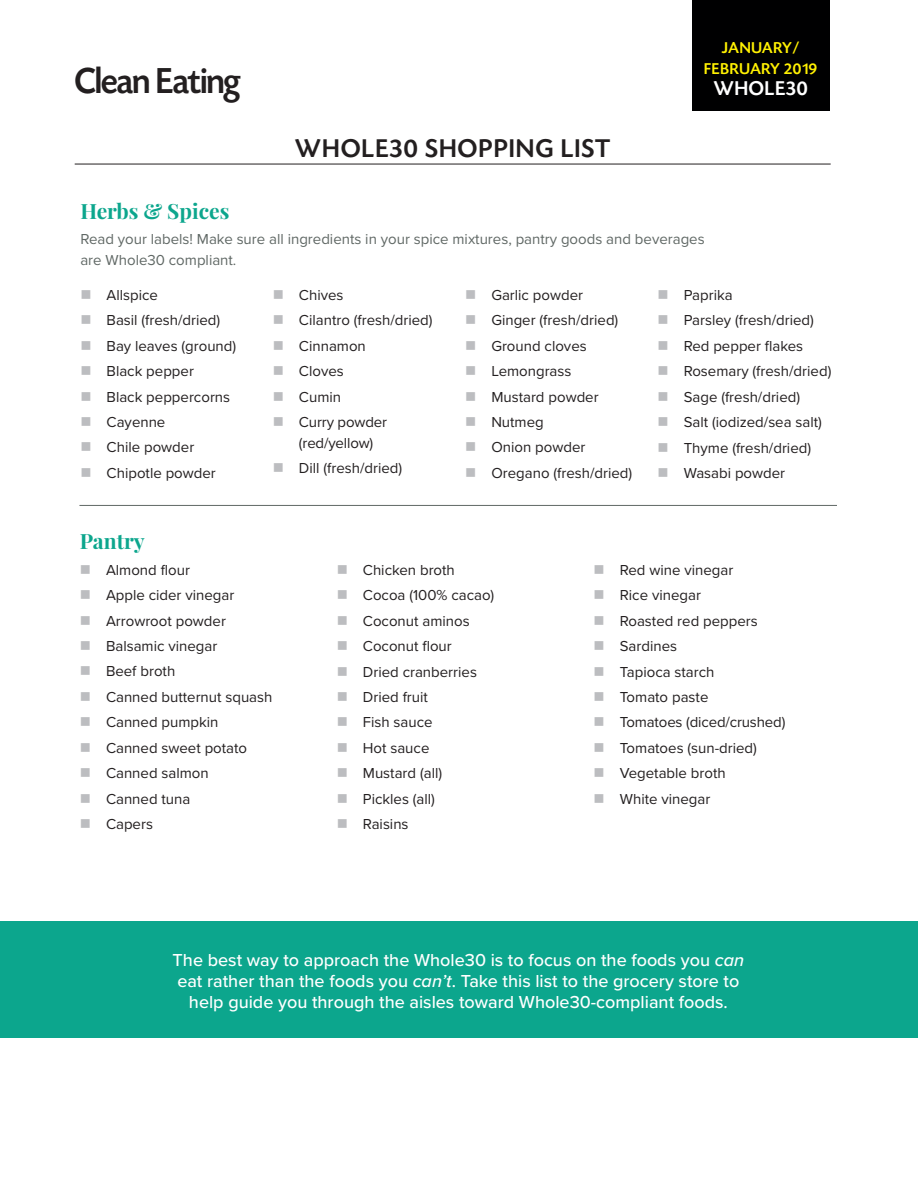
<style>
.page{position:relative;width:918px;height:1188px;background:#fff}
.page>*{position:absolute;margin:0;border:0;box-sizing:border-box;transform-origin:0 0}
.t1{font:500 37.95px "Today SHOP";letter-spacing:-.015em;color:#231f20;scale:.95 1}
.t2{font:500 27px "Today SHOP";letter-spacing:.06em;color:#231f20}
.t3{font:700 21px "Playfair Display";color:#0ca68d}
.t4{font:500 21px "Today SHOP";letter-spacing:.05em;color:#fff}
.t5{font:500 18px/21px "Proxima Nova";color:#fff;text-align:center}
.t6{font:500 16.5px/21px "Today SHOP";letter-spacing:.05em;color:#fff101;text-align:center}
.t7{font:15px/21px "Proxima Nova";color:#231f20}
.t8{font:15px/21px "Proxima Nova";color:#606865}
.s1{color:#bcbdc0}
.s2{font-style:italic}
</style>
<div class="page">
<hr style="left:75px;top:164px;width:756px;height:1px;background:#231f20">
<div style="left:692px;top:0;width:137px;height:110px;background:#000001"></div>
<hr style="left:79px;top:505px;width:758px;height:1px;background:#606865">
<div style="left:0;top:921px;width:918px;height:117px;background:#0ca68d"></div>
<h1 class="t1" style="left:75px;top:61px;width:176px">Clean Eating</h1>
<h2 class="t2" style="left:295px;top:134px;width:316px">WHOLE30 SHOPPING LIST</h2>
<p class="t6" style="left:704px;top:38px;width:114px">JANUARY/<br>FEBRUARY 2019</p>
<h3 class="t4" style="left:714px;top:77px;width:95px">WHOLE30</h3>
<h3 class="t3" style="left:80px;top:198px;width:151px">Herbs &amp; Spices</h3>
<p class="t8" style="left:80px;top:228px;width:626px">Read your labels! Make sure all ingredients in your spice mixtures, pantry goods and beverages are Whole30 compliant.</p>
<p class="t7" style="left:80px;top:284px;width:79px"><span class="s1">■</span> Allspice</p>
<p class="t7" style="left:80px;top:309px;width:141px"><span class="s1">■</span> Basil (fresh/dried)</p>
<p class="t7" style="left:80px;top:334px;width:157px"><span class="s1">■</span> Bay leaves (ground)</p>
<p class="t7" style="left:80px;top:360px;width:115px"><span class="s1">■</span> Black pepper</p>
<p class="t7" style="left:80px;top:385px;width:151px"><span class="s1">■</span> Black peppercorns</p>
<p class="t7" style="left:80px;top:411px;width:87px"><span class="s1">■</span> Cayenne</p>
<p class="t7" style="left:80px;top:436px;width:115px"><span class="s1">■</span> Chile powder</p>
<p class="t7" style="left:80px;top:462px;width:137px"><span class="s1">■</span> Chipotle powder</p>
<p class="t7" style="left:273px;top:284px;width:72px"><span class="s1">■</span> Chives</p>
<p class="t7" style="left:273px;top:309px;width:161px"><span class="s1">■</span> Cilantro (fresh/dried)</p>
<p class="t7" style="left:273px;top:334px;width:95px"><span class="s1">■</span> Cinnamon</p>
<p class="t7" style="left:273px;top:360px;width:73px"><span class="s1">■</span> Cloves</p>
<p class="t7" style="left:273px;top:385px;width:70px"><span class="s1">■</span> Cumin</p>
<p class="t7" style="left:299px;top:411px;width:90px;text-indent:-26px"><span class="s1">■</span> Curry powder (red/yellow)</p>
<p class="t7" style="left:273px;top:457px;width:131px"><span class="s1">■</span> Dill (fresh/dried)</p>
<p class="t7" style="left:465px;top:284px;width:120px"><span class="s1">■</span> Garlic powder</p>
<p class="t7" style="left:465px;top:309px;width:155px"><span class="s1">■</span> Ginger (fresh/dried)</p>
<p class="t7" style="left:465px;top:335px;width:123px"><span class="s1">■</span> Ground cloves</p>
<p class="t7" style="left:465px;top:360px;width:108px"><span class="s1">■</span> Lemongrass</p>
<p class="t7" style="left:465px;top:385px;width:135px"><span class="s1">■</span> Mustard powder</p>
<p class="t7" style="left:465px;top:411px;width:80px"><span class="s1">■</span> Nutmeg</p>
<p class="t7" style="left:465px;top:436px;width:122px"><span class="s1">■</span> Onion powder</p>
<p class="t7" style="left:465px;top:462px;width:169px"><span class="s1">■</span> Oregano (fresh/dried)</p>
<p class="t7" style="left:658px;top:284px;width:77px"><span class="s1">■</span> Paprika</p>
<p class="t7" style="left:658px;top:309px;width:158px"><span class="s1">■</span> Parsley (fresh/dried)</p>
<p class="t7" style="left:658px;top:335px;width:147px"><span class="s1">■</span> Red pepper flakes</p>
<p class="t7" style="left:658px;top:360px;width:175px"><span class="s1">■</span> Rosemary (fresh/dried)</p>
<p class="t7" style="left:658px;top:385px;width:144px"><span class="s1">■</span> Sage (fresh/dried)</p>
<p class="t7" style="left:658px;top:411px;width:166px"><span class="s1">■</span> Salt (iodized/sea salt)</p>
<p class="t7" style="left:658px;top:436px;width:155px"><span class="s1">■</span> Thyme (fresh/dried)</p>
<p class="t7" style="left:658px;top:462px;width:129px"><span class="s1">■</span> Wasabi powder</p>
<h3 class="t3" style="left:80px;top:528px;width:67px">Pantry</h3>
<p class="t7" style="left:80px;top:559px;width:112px"><span class="s1">■</span> Almond flour</p>
<p class="t7" style="left:80px;top:584px;width:156px"><span class="s1">■</span> Apple cider vinegar</p>
<p class="t7" style="left:80px;top:609px;width:148px"><span class="s1">■</span> Arrowroot powder</p>
<p class="t7" style="left:80px;top:635px;width:139px"><span class="s1">■</span> Balsamic vinegar</p>
<p class="t7" style="left:80px;top:660px;width:97px"><span class="s1">■</span> Beef broth</p>
<p class="t7" style="left:80px;top:686px;width:194px"><span class="s1">■</span> Canned butternut squash</p>
<p class="t7" style="left:80px;top:711px;width:140px"><span class="s1">■</span> Canned pumpkin</p>
<p class="t7" style="left:80px;top:737px;width:169px"><span class="s1">■</span> Canned sweet potato</p>
<p class="t7" style="left:80px;top:762px;width:130px"><span class="s1">■</span> Canned salmon</p>
<p class="t7" style="left:80px;top:788px;width:112px"><span class="s1">■</span> Canned tuna</p>
<p class="t7" style="left:80px;top:813px;width:75px"><span class="s1">■</span> Capers</p>
<p class="t7" style="left:337px;top:559px;width:120px"><span class="s1">■</span> Chicken broth</p>
<p class="t7" style="left:337px;top:584px;width:159px"><span class="s1">■</span> Cocoa (100% cacao)</p>
<p class="t7" style="left:337px;top:609px;width:134px"><span class="s1">■</span> Coconut aminos</p>
<p class="t7" style="left:337px;top:635px;width:117px"><span class="s1">■</span> Coconut flour</p>
<p class="t7" style="left:337px;top:660px;width:142px"><span class="s1">■</span> Dried cranberries</p>
<p class="t7" style="left:337px;top:686px;width:93px"><span class="s1">■</span> Dried fruit</p>
<p class="t7" style="left:337px;top:711px;width:97px"><span class="s1">■</span> Fish sauce</p>
<p class="t7" style="left:337px;top:737px;width:94px"><span class="s1">■</span> Hot sauce</p>
<p class="t7" style="left:337px;top:762px;width:107px"><span class="s1">■</span> Mustard (all)</p>
<p class="t7" style="left:337px;top:788px;width:100px"><span class="s1">■</span> Pickles (all)</p>
<p class="t7" style="left:337px;top:813px;width:73px"><span class="s1">■</span> Raisins</p>
<p class="t7" style="left:594px;top:559px;width:141px"><span class="s1">■</span> Red wine vinegar</p>
<p class="t7" style="left:594px;top:584px;width:109px"><span class="s1">■</span> Rice vinegar</p>
<p class="t7" style="left:594px;top:610px;width:166px"><span class="s1">■</span> Roasted red peppers</p>
<p class="t7" style="left:594px;top:635px;width:85px"><span class="s1">■</span> Sardines</p>
<p class="t7" style="left:594px;top:660px;width:122px"><span class="s1">■</span> Tapioca starch</p>
<p class="t7" style="left:594px;top:686px;width:116px"><span class="s1">■</span> Tomato paste</p>
<p class="t7" style="left:594px;top:711px;width:193px"><span class="s1">■</span> Tomatoes (diced/crushed)</p>
<p class="t7" style="left:594px;top:737px;width:165px"><span class="s1">■</span> Tomatoes (sun-dried)</p>
<p class="t7" style="left:594px;top:762px;width:134px"><span class="s1">■</span> Vegetable broth</p>
<p class="t7" style="left:594px;top:788px;width:118px"><span class="s1">■</span> White vinegar</p>
<p class="t5" style="left:173px;top:949px;width:573px">The best way to approach the Whole30 is to focus on the foods you <span class="s2">can </span>eat rather than the foods you <span class="s2">can’t</span>. Take this list to the grocery store to help guide you through the aisles toward Whole30-compliant foods.</p>
</div>
